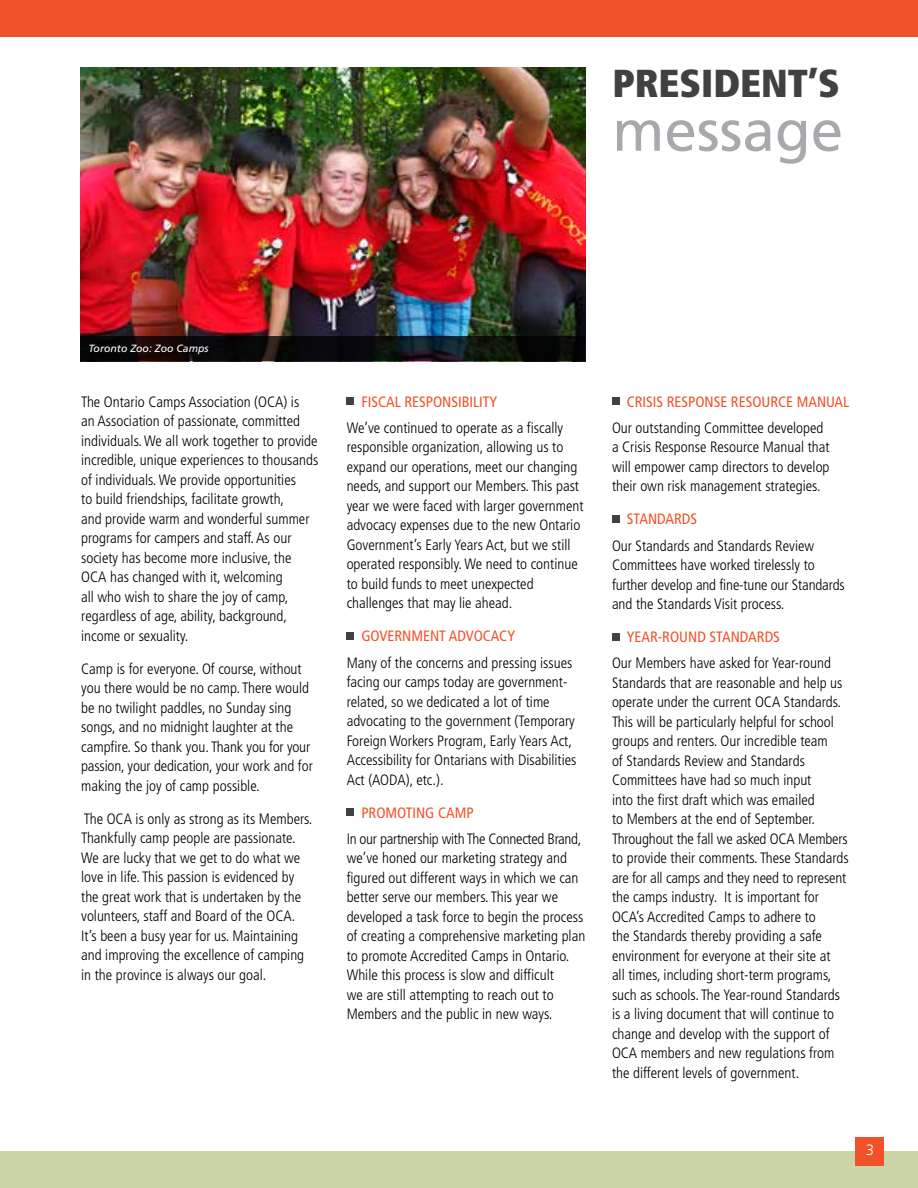
<style>
.page{position:relative;width:918px;height:1188px;background:#fff}
.page>*{position:absolute;margin:0;border:0;box-sizing:border-box;transform-origin:0 0}
.t1{font:58.5px "Frutiger LT Std";color:#a7a9ac}
.t2{font:900 condensed 39px "Frutiger LT Std";color:#414042}
.t3{font:300 condensed 15px/19.5px "Frutiger";color:#000}
.t4{font:300 condensed 15px/19.5px "Frutiger LT Std";color:#000}
.t5{font:condensed 15px "Frutiger";color:#f05128}
.t6{font:300 15px "Frutiger";color:#fff}
.t7{font:italic 10.5px "Frutiger";color:#fff}
</style>
<div class="page">
<div style="left:0;top:1151px;width:918px;height:37px;background:#ccd5a7"></div>
<div style="left:856px;top:1137px;width:28px;height:29px;background:#f05128"></div>
<div style="left:0;top:0;width:918px;height:37px;background:#f05128"></div>
<div style="left:347px;top:397px;width:7px;height:8px;background:#414042"></div>
<div style="left:347px;top:632px;width:7px;height:8px;background:#414042"></div>
<div style="left:347px;top:808px;width:7px;height:8px;background:#414042"></div>
<div style="left:612px;top:397px;width:8px;height:8px;background:#414042"></div>
<div style="left:612px;top:515px;width:8px;height:8px;background:#414042"></div>
<div style="left:612px;top:633px;width:8px;height:8px;background:#414042"></div>
<img style="left:80px;top:68px;width:505px;height:294px">
<svg style="left:80px;top:336px;width:505px;height:24px;background:#0c0c0d"></svg>
<h2 class="t2" style="left:612px;top:59px;width:229px">PRESIDENT’S</h2>
<h1 class="t1" style="left:612px;top:96px;width:232px">message</h1>
<p class="t7" style="left:89px;top:342px;width:121px">Toronto Zoo: Zoo Camps</p>
<p class="t3" style="left:81px;top:392px;width:239px">The Ontario Camps Association (OCA) is<br>an Association of passionate, committed individuals. We all work together to provide incredible, unique experiences to thousands of individuals. We provide opportunities<br>to build friendships, facilitate growth,<br>and provide warm and wonderful summer programs for campers and staff. As our society has become more inclusive, the OCA has changed with it, welcoming<br>all who wish to share the joy of camp, regardless of age, ability, background, income or sexuality.</p>
<p class="t3" style="left:81px;top:659px;width:233px">Camp is for everyone. Of course, without you there would be no camp. There would be no twilight paddles, no Sunday sing songs, and no midnight laughter at the campfire. So thank you. Thank you for your passion, your dedication, your work and for making the joy of camp possible.</p>
<p class="t3" style="left:81px;top:809px;width:233px">The OCA is only as strong as its Members.<br>Thankfully camp people are passionate.<br>We are lucky that we get to do what we love in life. This passion is evidenced by the great work that is undertaken by the volunteers, staff and Board of the OCA.<br>It’s been a busy year for us. Maintaining and improving the excellence of camping in the province is always our goal.</p>
<p class="t5" style="left:361px;top:393px;width:137px">FISCAL RESPONSI BILITY</p>
<p class="t3" style="left:347px;top:418px;width:238px">We’ve continued to operate as a fiscally responsible organization, allowing us to expand our operations, meet our changing needs, and support our Members. This past year we were faced with larger government advocacy expenses due to the new Ontario Government’s Early Years Act, but we still operated responsibly. We need to continue to build funds to meet unexpected challenges that may lie ahead.</p>
<p class="t5" style="left:361px;top:627px;width:155px">GOVERN MENT ADVOCACY</p>
<p class="t3" style="left:347px;top:653px;width:231px">Many of the concerns and pressing issues facing our camps today are government&shy;related, so we dedicated a lot of time advocating to the government (Temporary Foreign Workers Program, Early Years Act, Accessibility for Ontarians with Disabilities Act (AODA), etc.).</p>
<p class="t5" style="left:361px;top:804px;width:53px">PROMOTING</p>
<p class="t5" style="left:438px;top:804px;width:37px">CAMP</p>
<p class="t3" style="left:347px;top:829px;width:240px">In our partnership with The Connected Brand, we’ve honed our marketing strategy and figured out different ways in which we can better serve our members. This year we developed a task force to begin the process of creating a comprehensive marketing plan to promote Accredited Camps in Ontario.<br>While this process is slow and difficult<br>we are still attempting to reach out to Members and the public in new ways.</p>
<p class="t5" style="left:627px;top:393px;width:15px">CRISIS</p>
<p class="t5" style="left:667px;top:393px;width:46px">RESPONSE</p>
<p class="t5" style="left:731px;top:393px;width:118px">RESOURCE MANUAL</p>
<p class="t4" style="left:612px;top:418px;width:219px">Our outstanding Committee developed a Crisis Response Resource Manual that will empower camp directors to develop their own risk management strategies.</p>
<p class="t5" style="left:627px;top:510px;width:56px">STANDARDS</p>
<p class="t3" style="left:612px;top:536px;width:234px">Our Standards and Standards Review Committees have worked tirelessly to further develop and fine-tune our Standards and the Standards Visit process.</p>
<p class="t5" style="left:627px;top:628px;width:139px">YEAR-ROUND STANDARDS</p>
<p class="t3" style="left:612px;top:654px;width:238px">Our Members have asked for Year-round Standards that are reasonable and help us operate under the current OCA Standards.<br>This will be particularly helpful for school groups and renters. Our incredible team<br>of Standards Review and Standards Committees have had so much input<br>into the first draft which was emailed<br>to Members at the end of September.<br>Throughout the fall we asked OCA Members to provide their comments. These Standards are for all camps and they need to represent the camps industry. It is important for OCA’s Accredited Camps to adhere to<br>the Standards thereby providing a safe environment for everyone at their site at<br>all times, including short-term programs, such as schools. The Year-round Standards is a living document that will continue to change and develop with the support of OCA members and new regulations from the different levels of government.</p>
<p class="t6" style="left:866px;top:1142px;width:10px">3</p>
</div>
